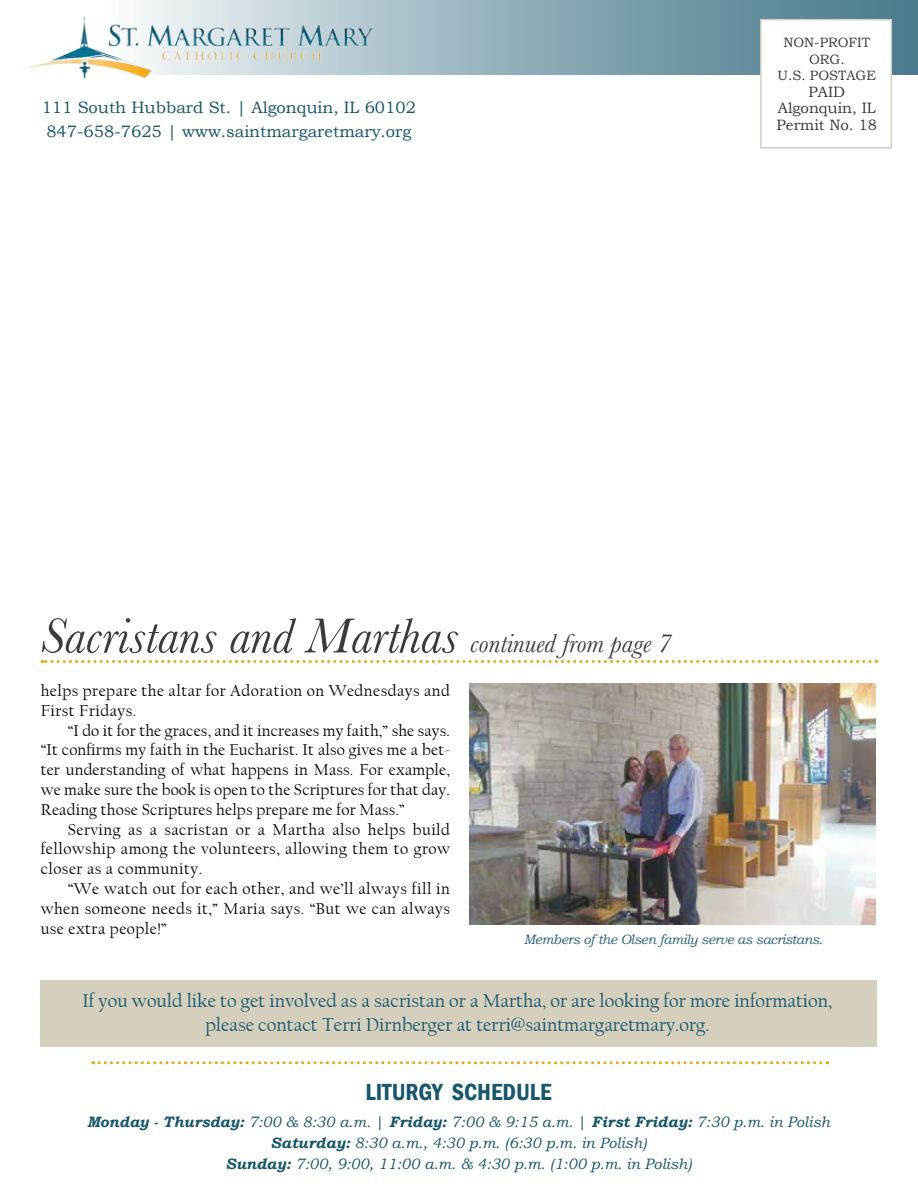
<style>
.page{position:relative;width:918px;height:1188px;background:#fff}
.page>*{position:absolute;margin:0;border:0;box-sizing:border-box;transform-origin:0 0}
.t1{font:italic 51px "Baskerville";color:#3b3b3c}
.t2{font:600 condensed 24px "Franklin Gothic";color:#16566e}
.t3{font:19.5px/23.4px "Californian FB";color:#16566e;text-align:center}
.t4{font:16.5px/19.8px "Californian FB";letter-spacing:.03em;color:#000;text-align:justify}
.t5{font:16.5px/24px "Bookman Old Style";color:#16566e}
.t6{font:italic 15px/21px "Bookman Old Style";color:#16566e;text-align:center}
.t7{font:15px/16.5px "Bookman Old Style";color:#3b3b3c;text-align:center}
.t8{font:italic 13.5px "Bookman Old Style";letter-spacing:-.03em;color:#296179}
.t9{font:13.5px/16.5px "Bookman Old Style";color:#3b3b3c;text-align:center}
.s1{font-size:27px}
.s2{font-weight:700}
.s3{font-style:normal}
</style>
<div class="page">
<svg style="left:93px;top:1061px;width:728px;height:3px"></svg>
<div style="left:0;top:0;width:918px;height:75px;background:linear-gradient(to right,#fff,#3f7387)"></div>
<img style="left:17px;top:16px;width:137px;height:63px">
<img style="left:109px;top:24px;width:265px;height:36px">
<div style="left:760px;top:19px;width:132px;height:130px;background:#fff;border:2px solid #d5cfbe"></div>
<div style="left:40px;top:980px;width:838px;height:67px;background:#d5cfbe"></div>
<svg style="left:42px;top:660px;width:828px;height:3px"></svg>
<img style="left:469px;top:684px;width:407px;height:240px">
<p class="t5" style="left:42px;top:96px;width:376px">111 South Hubbard St. | Algonquin, IL 60102<br>847-658-7625 | www.saintmargaretmary.org</p>
<p class="t9" style="left:778px;top:34px;width:100px">NON-PROFIT<br>ORG.<br>U.S. POSTAGE</p>
<p class="t7" style="left:777px;top:83px;width:102px">PAID<br>Algonquin, IL<br>Permit No. 18</p>
<h1 class="t1" style="left:40px;top:602px;width:633px">Sacristans and Marthas <span class="s1">continued from page 7</span></h1>
<p class="t4" style="left:41px;top:681px;width:411px">helps prepare the altar for Adoration on Wednesdays and<br>First Fridays.</p>
<p class="t4" style="left:41px;top:720px;width:411px;text-indent:27px">“I do it for the graces, and it increases my faith,” she says. “It confirms my faith in the Eucharist. It also gives me a bet&shy;ter understanding of what happens in Mass. For example, we make sure the book is open to the Scriptures for that day.<br>Reading those Scriptures helps prepare me for Mass.”</p>
<p class="t4" style="left:41px;top:819px;width:411px;text-indent:27px">Serving as a sacristan or a Martha also helps build fellowship among the volunteers, allowing them to grow closer as a community.</p>
<p class="t4" style="left:41px;top:879px;width:411px;text-indent:27px">“We watch out for each other, and we’ll always fill in when someone needs it,” Maria says. “But we can always use extra people!”</p>
<p class="t8" style="left:524px;top:930px;width:301px">Members of the Olsen family serve as sacristans.</p>
<p class="t3" style="left:82px;top:990px;width:751px">If you would like to get involved as a sacristan or a Martha, or are looking for more information, please contact Terri Dirnberger at terri@saintmargaretmary.org.</p>
<h2 class="t2" style="left:366px;top:1076px;width:188px">LITURGY SCHEDULE</h2>
<p class="t6" style="left:87px;top:1112px;width:745px"><span class="s2">Monday - Thursday:</span> 7:00 &amp; 8:30 a.m. <span class="s3">|</span> <span class="s2">Friday:</span> 7:00 &amp; 9:15 a.m. <span class="s3">|</span> <span class="s2">First Friday:</span> 7:30 p.m. in Polish<br><span class="s2">Saturday:</span> 8:30 a.m., 4:30 p.m. (6:30 p.m. in Polish)<br><span class="s2">Sunday:</span> 7:00, 9:00, 11:00 a.m. &amp; 4:30 p.m. (1:00 p.m. in Polish)</p>
</div>
